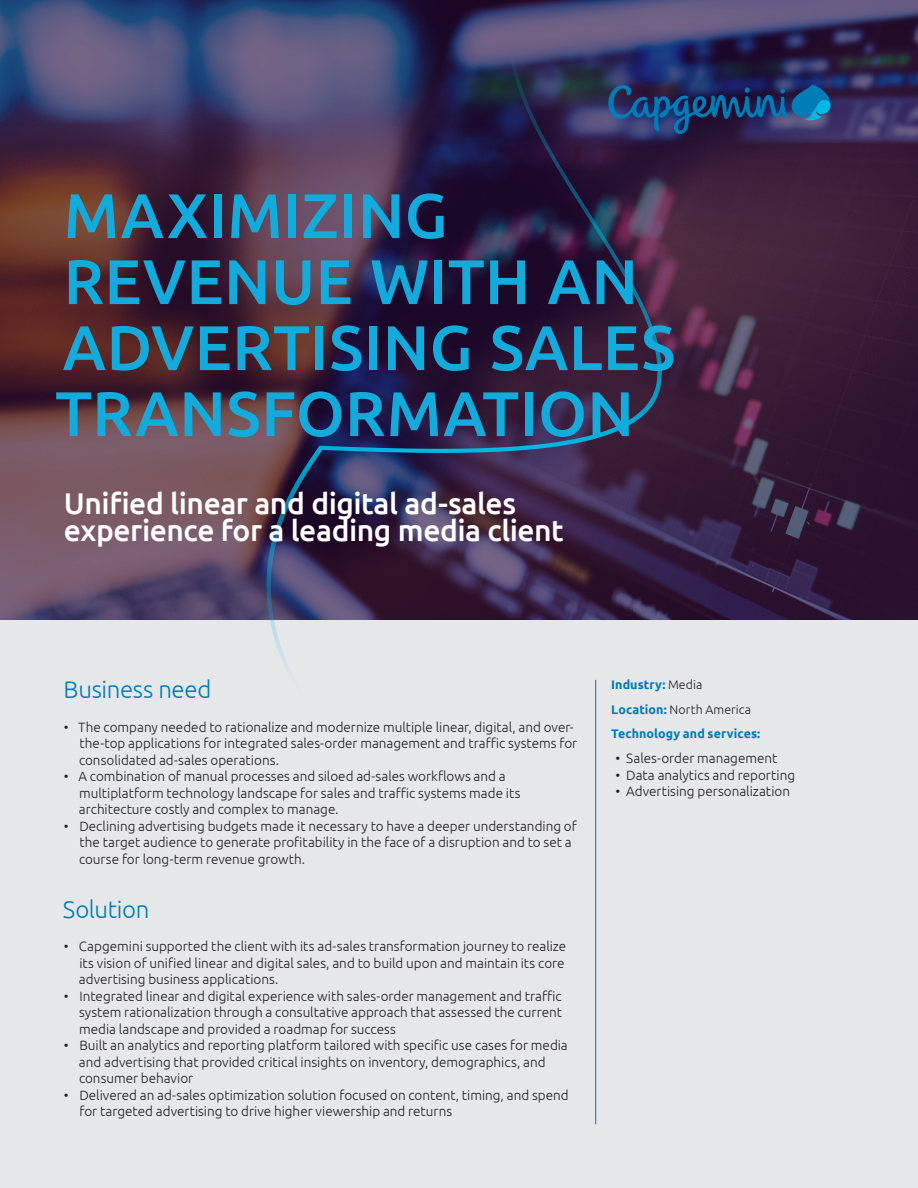
<style>
.page{position:relative;width:918px;height:1188px;background:#e6e7e9}
.page>*{position:absolute;margin:0;border:0;box-sizing:border-box;transform-origin:0 0}
.t1{font:500 63px/66px "Ubuntu";letter-spacing:.005em;color:#12abdb}
.chapter-intro{font:500 30px/27px "Ubuntu";letter-spacing:-.015em;color:#fff}
.chapter-intro-2{font:300 24px "Ubuntu";letter-spacing:-.015em;color:#007cb6}
.t2{font:300 13.5px/16.5px "Ubuntu";color:#231f20}
.text{font:700 12.45px "Ubuntu";letter-spacing:.01em;color:#007cb6}
.text-2{font:300 12.45px "Ubuntu";letter-spacing:.01em;color:#231f20}
.s1{font-weight:300;color:#231f20}
.s2{font-weight:700;color:#007cb6}
</style>
<div class="page">
<img style="left:0;top:0;width:918px;height:620px">
<svg style="left:266px;top:8px;width:396px;height:695px"></svg>
<hr style="left:595px;top:680px;width:1px;height:444px;background:#007cb6">
<svg style="left:608px;top:84px;width:223px;height:50px"></svg>
<h1 class="t1" style="left:55px;top:180px;width:621px">MAXIMIZING<br>REVENUE WITH AN<br>ADVERTISING SALES<br>TRANSFORMATION</h1>
<p class="chapter-intro" style="left:64px;top:489px;width:502px">Unified linear and digital ad-sales experience for a leading media client</p>
<p class="chapter-intro-2" style="left:64px;top:675px;width:149px">Business need</p>
<p class="t2" style="left:79px;top:718px;width:500px;text-indent:-15px">• The company needed to rationalize and modernize multiple linear, digital, and over&shy;the-top applications for integrated sales-order management and traffic systems for consolidated ad-sales operations.</p>
<p class="t2" style="left:79px;top:768px;width:443px;text-indent:-15px">• A combination of manual processes and siloed ad-sales workflows and a multiplatform technology landscape for sales and traffic systems made its architecture costly and complex to manage.</p>
<p class="t2" style="left:79px;top:817px;width:499px;text-indent:-15px">• Declining advertising budgets made it necessary to have a deeper understanding of the target audience to generate profitability in the face of a disruption and to set a course for long-term revenue growth.</p>
<p class="chapter-intro-2" style="left:63px;top:895px;width:88px">Solution</p>
<p class="t2" style="left:79px;top:938px;width:489px;text-indent:-15px">• Capgemini supported the client with its ad-sales transformation journey to realize its vision of unified linear and digital sales, and to build upon and maintain its core advertising business applications.</p>
<p class="t2" style="left:79px;top:987px;width:484px;text-align:justify;text-indent:-15px">• Integrated linear and digital experience with sales-order management and traffic system rationalization through a consultative approach that assessed the current media landscape and provided a roadmap for success</p>
<p class="t2" style="left:79px;top:1037px;width:490px;text-indent:-15px">• Built an analytics and reporting platform tailored with specific use cases for media and advertising that provided critical insights on inventory, demographics, and consumer behavior</p>
<p class="t2" style="left:79px;top:1086px;width:491px;text-indent:-16px">• Delivered an ad-sales optimization solution focused on content, timing, and spend for targeted advertising to drive higher viewership and returns</p>
<p class="text" style="left:611px;top:677px;width:93px">Industry: <span class="s1">Media</span></p>
<p class="text-2" style="left:611px;top:702px;width:142px"><span class="s2">Location:</span> North America</p>
<p class="text" style="left:611px;top:726px;width:151px">Technology and services:</p>
<p class="t2" style="left:616px;top:750px;width:163px">• Sales-order management</p>
<p class="t2" style="left:616px;top:766px;width:181px">• Data analytics and reporting</p>
<p class="t2" style="left:616px;top:783px;width:176px">• Advertising personalization</p>
</div>
